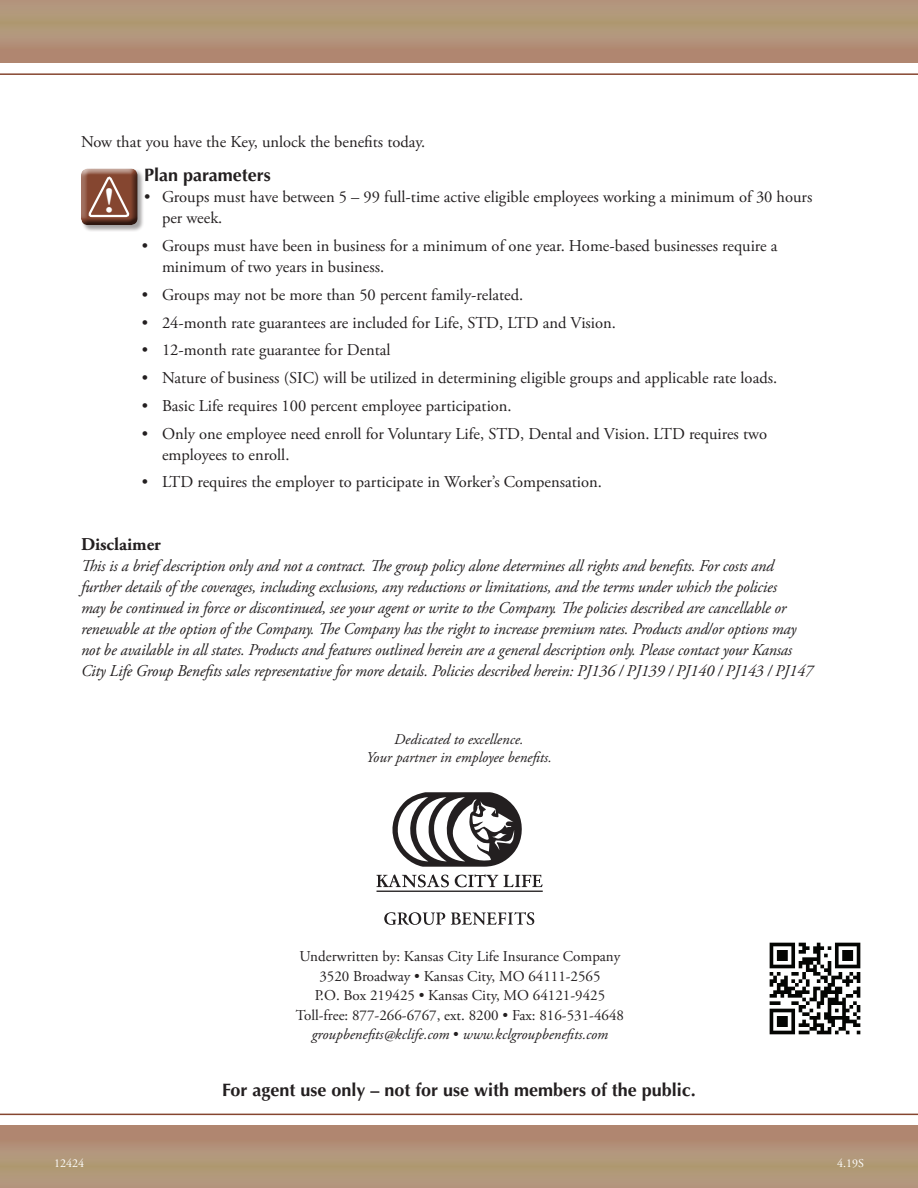
<style>
.page{position:relative;width:918px;height:1188px;background:#fff}
.page>*{position:absolute;margin:0;border:0;box-sizing:border-box;transform-origin:0 0}
.t1{font:700 34.2px "Optima LT Std";color:#fff}
.t2{font:700 18px "Optima LT Std";color:#231f20}
.t3{font:700 18px "Adobe Garamond Pro";color:#231f20}
.t4{font:16.5px/21px "Adobe Garamond Pro";color:#231f20}
.t5{font:italic 16.5px/21px "Adobe Garamond Pro";letter-spacing:-.01em;color:#231f20}
.t6{font:15px/19.5px "Adobe Garamond Pro";color:#231f20;text-align:center}
.t7{font:italic 15px/18px "Adobe Garamond Pro";color:#231f20;text-align:center}
.t8{font:12px "Adobe Garamond Pro";color:#fff}
.s1{font-style:italic}
</style>
<div class="page">
<hr style="left:0;top:1114px;width:918px;height:1px;background:#854630">
<div style="left:0;top:1126px;width:918px;height:62px;background:linear-gradient(to right,#b19377,#b19377)"></div>
<img style="left:769px;top:942px;width:92px;height:93px">
<hr style="left:377px;top:891px;width:166px;height:1px;background:#231f20">
<svg style="left:392px;top:792px;width:130px;height:75px"></svg>
<svg style="left:376px;top:874px;width:73px;height:13px"></svg>
<svg style="left:504px;top:875px;width:39px;height:12px"></svg>
<svg style="left:455px;top:874px;width:43px;height:13px"></svg>
<svg style="left:384px;top:912px;width:61px;height:13px"></svg>
<svg style="left:451px;top:912px;width:83px;height:13px"></svg>
<hr style="left:0;top:73px;width:918px;height:2px;background:#854630">
<div style="left:0;top:0;width:918px;height:63px;background:linear-gradient(to right,#b19377,#b19377)"></div>
<div style="left:81px;top:168px;width:63px;height:64px;background:#231f20;opacity:.4"></div>
<div style="left:81px;top:169px;width:58px;height:58px;background:#231f20;opacity:.75"></div>
<svg style="left:87px;top:176px;width:42px;height:46px;background:#935f4c"></svg>
<p class="t4" style="left:81px;top:132px;width:346px">Now that you have the Key, unlock the benefits today.</p>
<p class="t2" style="left:144px;top:165px;width:128px">Plan parameters</p>
<p class="t4" style="left:162px;top:187px;width:652px;text-indent:-18px">• Groups must have between 5 – 99 full-time active eligible employees working a minimum of 30 hours per week.</p>
<p class="t4" style="left:162px;top:236px;width:617px;text-indent:-20px">• Groups must have been in business for a minimum of one year. Home-based businesses require a minimum of two years in business.</p>
<p class="t4" style="left:142px;top:285px;width:383px">• Groups may not be more than 50 percent family-related.</p>
<p class="t4" style="left:142px;top:313px;width:476px">• 24-month rate guarantees are included for Life, STD, LTD and Vision.</p>
<p class="t4" style="left:142px;top:340px;width:250px">• 12-month rate guarantee for Dental</p>
<p class="t4" style="left:142px;top:368px;width:637px">• Nature of business (SIC) will be utilized in determining eligible groups and applicable rate loads.</p>
<p class="t4" style="left:142px;top:396px;width:372px">• Basic Life requires 100 percent employee participation.</p>
<p class="t4" style="left:162px;top:424px;width:607px;text-indent:-20px">• Only one employee need enroll for Voluntary Life, STD, Dental and Vision. LTD requires two employees to enroll.</p>
<p class="t4" style="left:142px;top:472px;width:462px">• LTD requires the employer to participate in Worker’s Compensation.</p>
<h1 class="t1" style="left:103px;top:180px;width:13px">!</h1>
<p class="t3" style="left:81px;top:534px;width:82px">Disclaimer</p>
<p class="t5" style="left:81px;top:556px;width:734px">This is a brief description only and not a contract. The group policy alone determines all rights and benefits. For costs and further details of the coverages, including exclusions, any reductions or limitations, and the terms under which the policies<br>may be continued in force or discontinued, see your agent or write to the Company. The policies described are cancellable or renewable at the option of the Company. The Company has the right to increase premium rates. Products and/or options may not be available in all states. Products and features outlined herein are a general description only. Please contact your Kansas City Life Group Benefits sales representative for more details. Policies described herein: PJ136 / PJ139 / PJ140 / PJ143 / PJ147</p>
<p class="t7" style="left:366px;top:731px;width:187px">Dedicated to excellence.<br>Your partner in employee benefits.</p>
<p class="t6" style="left:296px;top:947px;width:330px">Underwritten by: Kansas City Life Insurance Company 3520 Broadway • Kansas City, MO 64111-2565<br>P.O. Box 219425 • Kansas City, MO 64121-9425<br>Toll-free: 877-266-6767, ext. 8200 • Fax: 816-531-4648 <span class="s1">groupbenefits@kclife.com</span> • <span class="s1">www.kclgroupbenefits.com</span></p>
<p class="t2" style="left:222px;top:1080px;width:475px">For agent use only – not for use with members of the public.</p>
<p class="t8" style="left:54px;top:1156px;width:31px">12424</p>
<p class="t8" style="left:837px;top:1156px;width:28px">4.19S</p>
</div>
